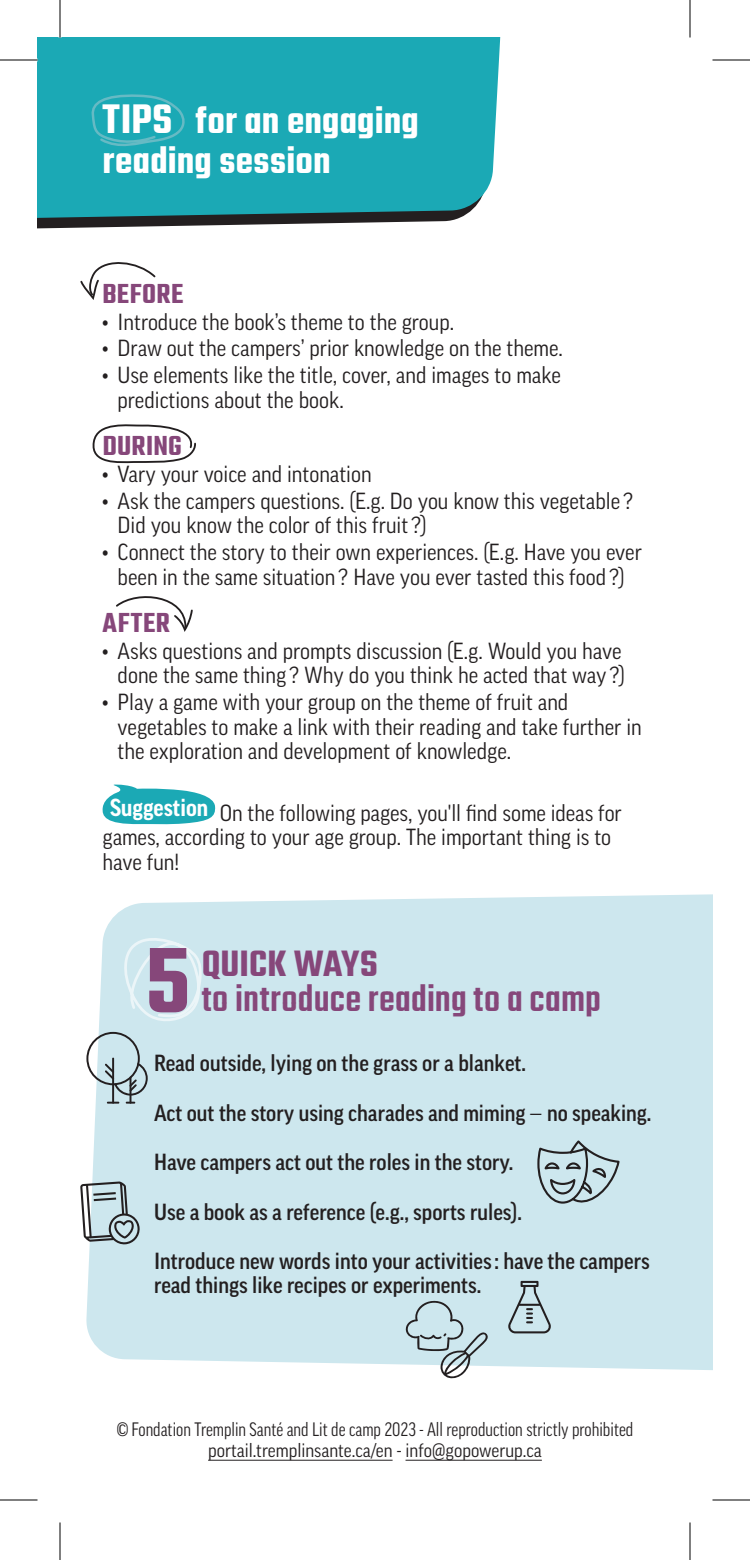
<style>
.page{position:relative;width:750px;height:1560px;background:#fff}
.page>*{position:absolute;margin:0;border:0;box-sizing:border-box;transform-origin:0 0}
.t1{font:600 101.25px "Teko";color:#86477a}
.t2{font:600 40px/40px "Teko";letter-spacing:.005em;color:#fff}
.t3{font:500 40px "Teko";letter-spacing:.005em;color:#86477a}
.t4{font:600 40px "Teko";color:#86477a}
.t5{font:600 30px "Teko";letter-spacing:.015em;color:#86477a}
.t6{font:22.5px/24.2px "Good Pro Narr";color:#231f20}
.t7{font:500 22.5px/49.2px "Good Pro Narr";color:#231f20}
.t8{font:condensed 18.75px "Good Pro";color:#231f20}
.t9{font:18.75px "Good Pro Narr";color:#231f20}
.s1{font-size:45px}
.s2{font-weight:400}
.s3{font-family:"Good Pro Narr";font-stretch:normal}
</style>
<div class="page">
<svg style="left:38px;top:220px;width:415px;height:9px"></svg>
<div style="left:38px;top:38px;width:463px;height:182px;background:#1ba9b5"></div>
<svg style="left:92px;top:92px;width:101px;height:58px"></svg>
<div style="left:86px;top:894px;width:626px;height:476px;background:#cde7ee"></div>
<svg style="left:121px;top:937px;width:83px;height:86px"></svg>
<svg style="left:507px;top:1281px;width:46px;height:52px"></svg>
<svg style="left:405px;top:1299px;width:83px;height:80px"></svg>
<svg style="left:86px;top:1032px;width:62px;height:72px"></svg>
<hr style="left:208px;top:1460px;width:185px;height:1px;background:#231f20">
<hr style="left:406px;top:1460px;width:136px;height:1px;background:#231f20">
<svg style="left:536px;top:1138px;width:85px;height:68px"></svg>
<svg style="left:80px;top:1181px;width:60px;height:64px"></svg>
<svg style="left:102px;top:784px;width:114px;height:41px"></svg>
<svg style="left:80px;top:262px;width:76px;height:38px"></svg>
<svg style="left:92px;top:424px;width:104px;height:40px"></svg>
<svg style="left:116px;top:596px;width:77px;height:36px"></svg>
<svg style="left:0;top:58px;width:38px;height:4px"></svg>
<svg style="left:712px;top:59px;width:38px;height:1px"></svg>
<svg style="left:0;top:1499px;width:38px;height:1px"></svg>
<svg style="left:712px;top:1499px;width:38px;height:1px"></svg>
<svg style="left:58px;top:0;width:4px;height:38px"></svg>
<svg style="left:59px;top:1522px;width:1px;height:38px"></svg>
<svg style="left:689px;top:0;width:1px;height:38px"></svg>
<svg style="left:689px;top:1522px;width:1px;height:38px"></svg>
<hr style="left:0;top:60px;width:38px;height:1px;background:#000">
<hr style="left:712px;top:60px;width:38px;height:1px;background:#000">
<hr style="left:0;top:1500px;width:38px;height:1px;background:#000">
<hr style="left:712px;top:1500px;width:38px;height:1px;background:#000">
<hr style="left:60px;top:0;width:1px;height:38px;background:#000">
<hr style="left:60px;top:1522px;width:1px;height:38px;background:#000">
<hr style="left:690px;top:0;width:1px;height:38px;background:#000">
<hr style="left:690px;top:1522px;width:1px;height:38px;background:#000">
<h2 class="t2" style="left:103px;top:104px;width:318px"><span class="s1">TIPS</span> for an engaging reading session</h2>
<h3 class="t5" style="left:103px;top:275px;width:82px">BEFORE</h3>
<p class="t6" style="left:103px;top:309px;width:353px">• Introduce the book’s theme to the group.</p>
<p class="t6" style="left:103px;top:336px;width:462px">• Draw out the campers’ prior knowledge on the theme.</p>
<p class="t6" style="left:118px;top:363px;width:445px;text-indent:-15px">• Use elements like the title, cover, and images to make predictions about the book.</p>
<h3 class="t5" style="left:103px;top:428px;width:81px">DURING</h3>
<p class="t6" style="left:103px;top:462px;width:271px">• Vary your voice and intonation</p>
<p class="t6" style="left:118px;top:489px;width:517px;text-indent:-15px">• Ask the campers questions. (E.g. Do you know this vegetable ?<br>Did you know the color of this fruit ?)</p>
<p class="t6" style="left:103px;top:540px;width:541px;text-align:center">• Connect the story to their own experiences. (E.g. Have you ever been in the same situation ? Have you ever tasted this food ?)</p>
<h3 class="t5" style="left:103px;top:604px;width:69px">AFTER</h3>
<p class="t6" style="left:103px;top:639px;width:524px;text-align:right">• Asks questions and prompts discussion (E.g. Would you have done the same thing ? Why do you think he acted that way ?)</p>
<p class="t6" style="left:118px;top:690px;width:526px;text-indent:-15px">• Play a game with your group on the theme of fruit and vegetables to make a link with their reading and take further in the exploration and development of knowledge.</p>
<p class="t6" style="left:103px;top:801px;width:521px;text-indent:8px"><sup>Suggestion</sup> On the following pages, you'll find some ideas for games, according to your age group. The important thing is to have fun!</p>
<h1 class="t1" style="left:145px;top:919px;width:47px">5</h1>
<h2 class="t4" style="left:202px;top:939px;width:178px">QUICK WAYS</h2>
<h2 class="t3" style="left:202px;top:976px;width:401px">to introduce reading to a camp</h2>
<p class="t7" style="left:154px;top:1039px;width:499px">Read outside, lying on the grass or a blanket.<br>Act out the story using charades and miming <span class="s2">―</span> no speaking.<br>Have campers act out the roles in the story.<br>Use a book as a reference (e.g., sports rules).<br>Introduce new words into your activities: have the campers</p>
<p class="t7" style="left:154px;top:1261px;width:329px">read things like recipes or experiments.</p>
<p class="t8" style="left:117px;top:1419px;width:518px"><span class="s3">©</span> Fondation Tremplin Santé and Lit de camp 2023 - All reproduction strictly prohibited</p>
<p class="t9" style="left:208px;top:1440px;width:335px">portail.tremplinsante.ca/en - info@gopowerup.ca</p>
</div>
